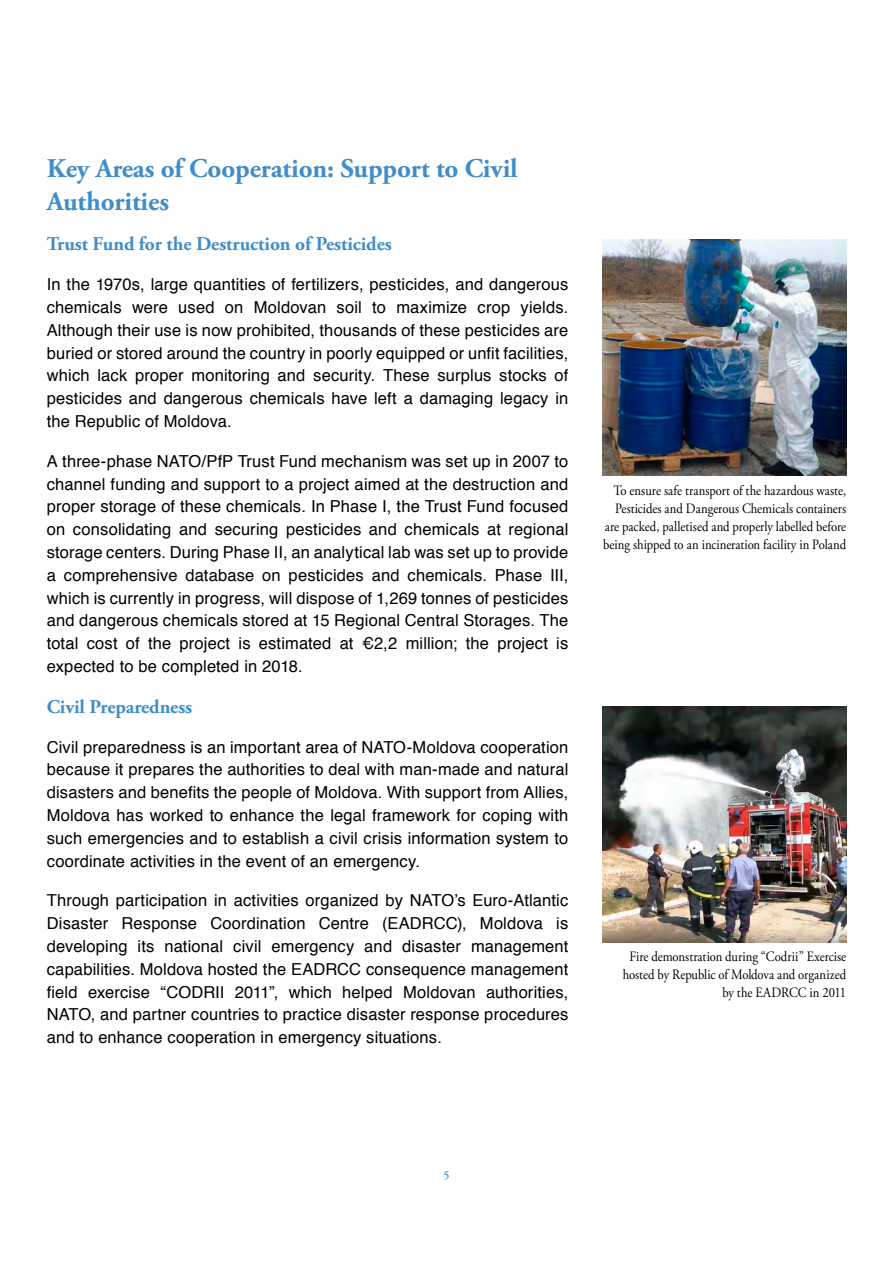
<style>
.page{position:relative;width:893px;height:1263px;background:#fff}
.page>*{position:absolute;margin:0;border:0;box-sizing:border-box;transform-origin:0 0}
.t1{font:700 27px/32.7px "Adobe Garamond Pro";letter-spacing:-.005em;color:#418dc9}
.t2{font:700 19.5px "Adobe Garamond Pro";letter-spacing:-.005em;color:#418dc9}
.t3{font:16.5px/22.8px "Helvetica";letter-spacing:.01em;color:#000;text-align:justify}
.t4{font:14.25px/18px "Adobe Garamond Pro";color:#000;text-align:right;scale:.89 1}
.t5{font:600 12px "Adobe Garamond Pro";color:#418dc9}
</style>
<div class="page">
<img style="left:602px;top:240px;width:244px;height:236px">
<img style="left:602px;top:706px;width:244px;height:236px">
<h1 class="t1" style="left:47px;top:152px;width:472px">Key Areas of Cooperation: Support to Civil<br>Authorities</h1>
<p class="t2" style="left:47px;top:233px;width:346px">Trust Fund for the Destruction of Pesticides</p>
<p class="t3" style="left:47px;top:273px;width:523px">In the 1970s, large quantities of fertilizers, pesticides, and dangerous chemicals were used on Moldovan soil to maximize crop yields.<br>Although their use is now prohibited, thousands of these pesticides are buried or stored around the country in poorly equipped or unfit facilities, which lack proper monitoring and security. These surplus stocks of pesticides and dangerous chemicals have left a damaging legacy in the Republic of Moldova.</p>
<p class="t3" style="left:47px;top:450px;width:523px">A three-phase NATO/PfP Trust Fund mechanism was set up in 2007 to channel funding and support to a project aimed at the destruction and proper storage of these chemicals. In Phase I, the Trust Fund focused on consolidating and securing pesticides and chemicals at regional storage centers. During Phase II, an analytical lab was set up to provide a comprehensive database on pesticides and chemicals. Phase III, which is currently in progress, will dispose of 1,269 tonnes of pesticides and dangerous chemicals stored at 15 Regional Central Storages. The total cost of the project is estimated at €2,2 million; the project is expected to be completed in 2018.</p>
<p class="t2" style="left:47px;top:695px;width:147px">Civil Preparedness</p>
<p class="t3" style="left:47px;top:736px;width:523px">Civil preparedness is an important area of NATO-Moldova cooperation because it prepares the authorities to deal with man-made and natural disasters and benefits the people of Moldova. With support from Allies, Moldova has worked to enhance the legal framework for coping with such emergencies and to establish a civil crisis information system to coordinate activities in the event of an emergency.</p>
<p class="t3" style="left:47px;top:890px;width:523px">Through participation in activities organized by NATO’s Euro-Atlantic Disaster Response Coordination Centre (EADRCC), Moldova is developing its national civil emergency and disaster management capabilities. Moldova hosted the EADRCC consequence management field exercise “CODRII 2011”, which helped Moldovan authorities, NATO, and partner countries to practice disaster response procedures and to enhance cooperation in emergency situations.</p>
<p class="t4" style="left:603px;top:481px;width:275px">To ensure safe transport of the hazardous waste, Pesticides and Dangerous Chemicals containers are packed, palletised and properly labelled before being shipped to an incineration facility in Poland</p>
<p class="t4" style="left:623px;top:948px;width:253px">Fire demonstration during “Codrii” Exercise hosted by Republic of Moldova and organized by the EADRCC in 2011</p>
<p class="t5" style="left:443px;top:1168px;width:8px">5</p>
</div>
